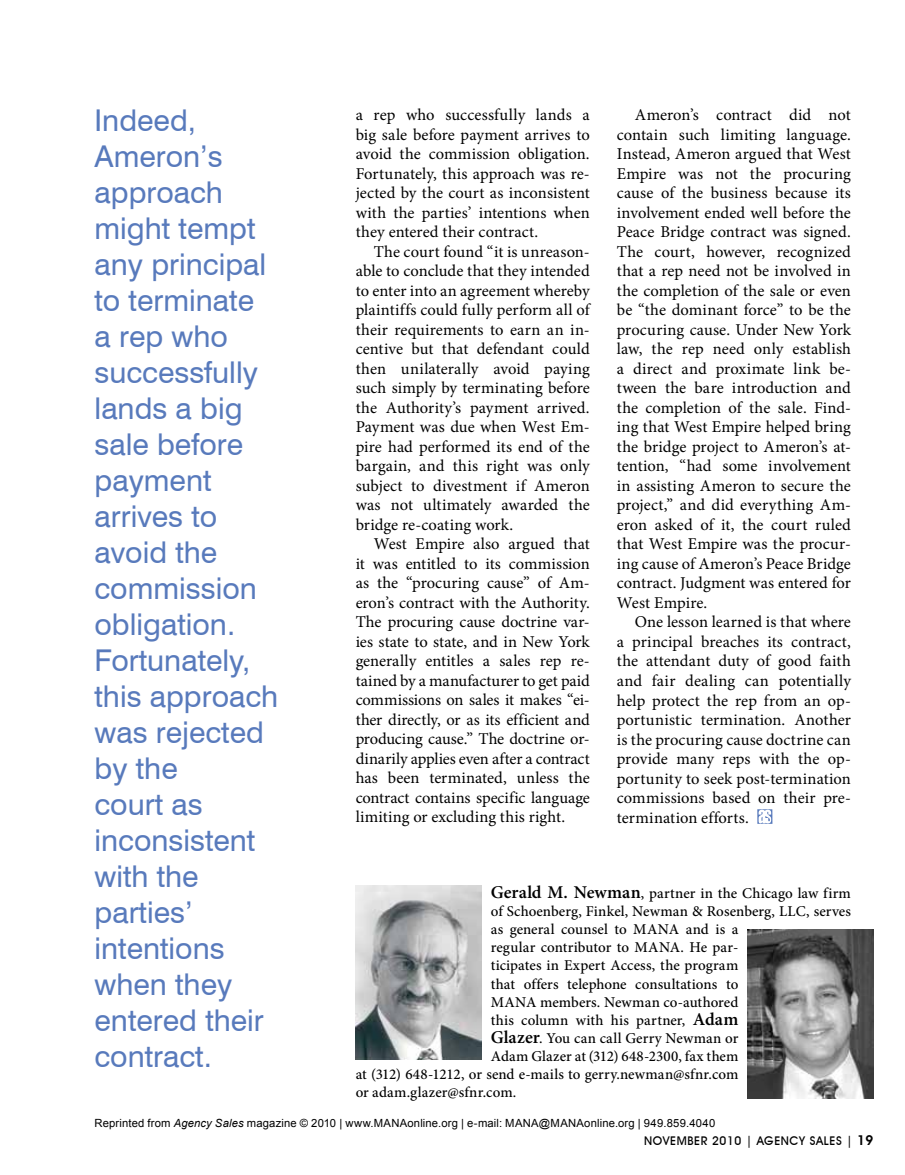
<style>
.page{position:relative;width:905px;height:1175px;background:#fff}
.page>*{position:absolute;margin:0;border:0;box-sizing:border-box;transform-origin:0 0}
.t1{font:30px/36px "Swiss 721 BT";color:#587abc}
.t2{font:16.5px/19.5px "Minion Pro";letter-spacing:.005em;color:#000;text-align:justify}
.t3{font:500 15px "Minion Pro";letter-spacing:.005em;color:#000}
.t4{font:500 12px "Avant Garde IT Cby BT";letter-spacing:.05em;color:#000}
.t5{font:11.25px "Arial";letter-spacing:.015em;color:#000}
.s1{font-weight:600;font-size:18px}
.s2{font-style:italic}
.s3{font-weight:600;font-size:13.5px}
</style>
<div class="page">
<img style="left:747px;top:929px;width:126px;height:169px">
<img style="left:356px;top:885px;width:126px;height:174px">
<svg style="left:757px;top:809px;width:15px;height:14px"></svg>
<p class="t1" style="left:94px;top:102px;width:185px">Indeed,<br>Ameron’s approach might tempt any principal to terminate<br>a rep who successfully lands a big sale before payment arrives to avoid the commission obligation.<br>Fortunately, this approach was rejected by the<br>court as inconsistent with the parties’ intentions when they entered their contract.</p>
<p class="t2" style="left:356px;top:105px;width:236px">a rep who successfully lands a big sale before payment arrives to avoid the commission obligation.<br>Fortunately, this approach was re&shy;jected by the court as inconsistent with the parties’ intentions when they entered their contract.</p>
<p class="t2" style="left:355px;top:242px;width:236px;text-indent:18px">The court found “it is unreason&shy;able to conclude that they intended to enter into an agreement whereby plaintiffs could fully perform all of their requirements to earn an in&shy;centive but that defendant could then unilaterally avoid paying such simply by terminating before the Authority’s payment arrived.<br>Payment was due when West Em&shy;pire had performed its end of the bargain, and this right was only subject to divestment if Ameron was not ultimately awarded the bridge re-coating work.</p>
<p class="t2" style="left:355px;top:534px;width:236px;text-indent:18px">West Empire also argued that it was entitled to its commission as the “procuring cause” of Am&shy;eron’s contract with the Authority.<br>The procuring cause doctrine var&shy;ies state to state, and in New York generally entitles a sales rep re&shy;tained by a manufacturer to get paid commissions on sales it makes “ei&shy;ther directly, or as its efficient and producing cause.” The doctrine or&shy;dinarily applies even after a contract has been terminated, unless the contract contains specific language limiting or excluding this right.</p>
<p class="t2" style="left:616px;top:105px;width:236px;text-indent:18px">Ameron’s contract did not contain such limiting language.<br>Instead, Ameron argued that West Empire was not the procuring cause of the business because its involvement ended well before the Peace Bridge contract was signed.<br>The court, however, recognized that a rep need not be involved in the completion of the sale or even be “the dominant force” to be the procuring cause. Under New York law, the rep need only establish a direct and proximate link be&shy;tween the bare introduction and the completion of the sale. Find&shy;ing that West Empire helped bring the bridge project to Ameron’s at&shy;tention, “had some involvement in assisting Ameron to secure the project,” and did everything Am&shy;eron asked of it, the court ruled that West Empire was the procur&shy;ing cause of Ameron’s Peace Bridge contract. Judgment was entered for West Empire.</p>
<p class="t2" style="left:616px;top:612px;width:236px;text-indent:18px">One lesson learned is that where a principal breaches its contract, the attendant duty of good faith and fair dealing can potentially help protect the rep from an op&shy;portunistic termination. Another is the procuring cause doctrine can provide many reps with the op&shy;portunity to seek post-termination commissions based on their pre&shy;termination efforts.</p>
<p class="t3" style="left:490px;top:883px;width:362px"><span class="s1">Gerald M. Newman</span>, partner in the Chicago law firm</p>
<p class="t3" style="left:491px;top:901px;width:362px">of Schoenberg, Finkel, Newman &amp; Rosenberg, LLC, serves</p>
<p class="t3" style="left:491px;top:919px;width:249px">as general counsel to MANA and is a</p>
<p class="t3" style="left:491px;top:937px;width:249px">regular contributor to MANA. He par-</p>
<p class="t3" style="left:491px;top:955px;width:249px">ticipates in Expert Access, the program</p>
<p class="t3" style="left:491px;top:973px;width:249px">that offers telephone consultations to</p>
<p class="t3" style="left:491px;top:991px;width:249px">MANA members. Newman co-authored</p>
<p class="t3" style="left:491px;top:1009px;width:249px">this column with his partner, <span class="s1">Adam</span></p>
<p class="t3" style="left:491px;top:1027px;width:249px"><span class="s1">Glazer</span>. You can call Gerry Newman or</p>
<p class="t3" style="left:490px;top:1045px;width:249px">Adam Glazer at (312) 648-2300, fax them</p>
<p class="t3" style="left:355px;top:1063px;width:384px">at (312) 648-1212, or send e-mails to gerry.newman@sfnr.com</p>
<p class="t3" style="left:355px;top:1081px;width:162px">or adam.glazer@sfnr.com.</p>
<p class="t5" style="left:94px;top:1115px;width:622px">Reprinted from <span class="s2">Agency Sales</span> magazine © 2010 | www.MANAonline.org | e-mail: MANA@MANAonline.org | 949.859.4040</p>
<p class="t4" style="left:644px;top:1133px;width:231px">NOVEMBER 2010 | AGENCY SALES | <span class="s3">19</span></p>
</div>
